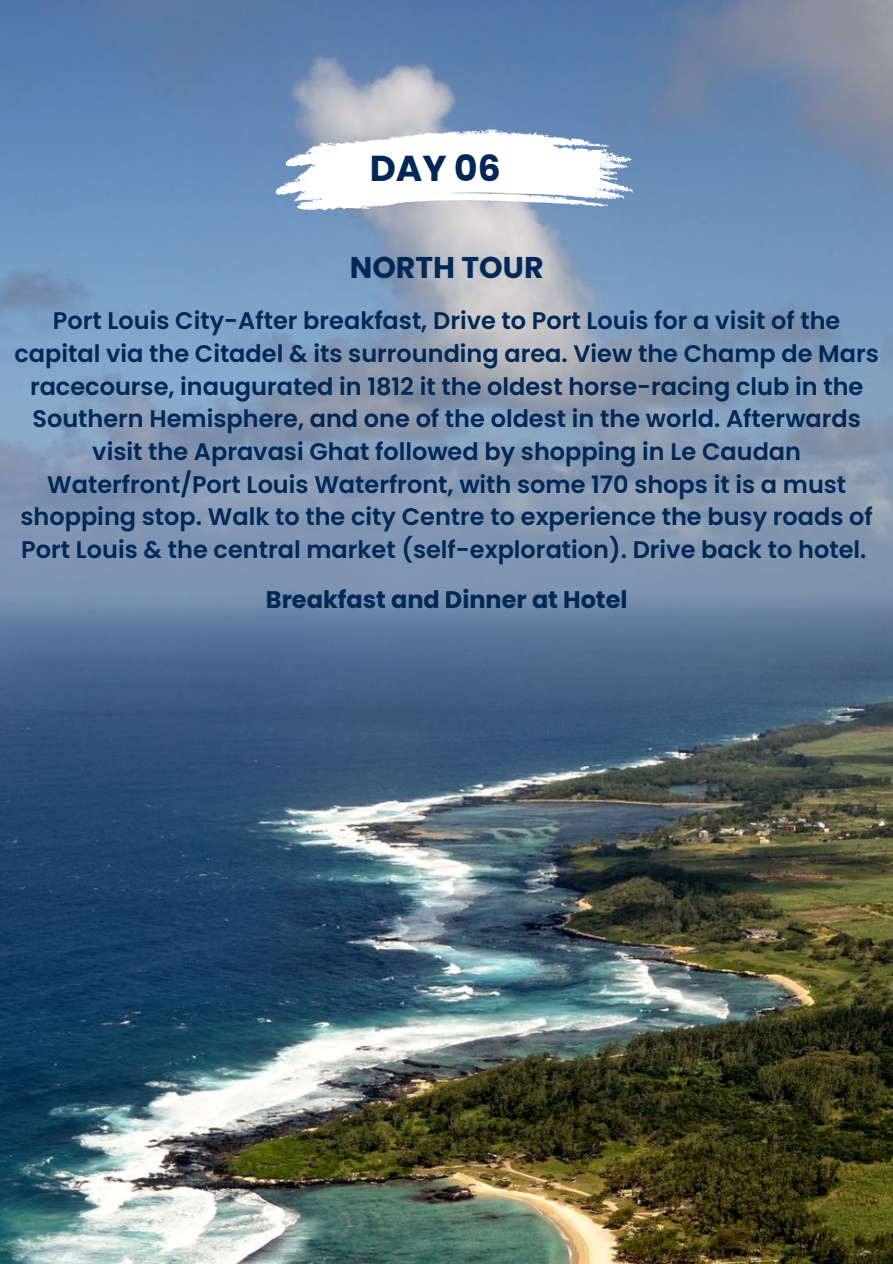
<style>
.page{position:relative;width:893px;height:1264px;background:#fff}
.page>*{position:absolute;margin:0;border:0;box-sizing:border-box;transform-origin:0 0}
.t1{font:700 36px "Poppins";color:#002857}
.t2{font:700 30px "Poppins";color:#002857}
.t3{font:600 24px/32.7px "Poppins";color:#002857;text-align:center}
.t4{font:700 24px "Poppins";color:#002857}
</style>
<div class="page">
<img style="left:0;top:0;width:892px;height:1263px">
<svg style="left:276px;top:129px;width:356px;height:82px"></svg>
<h1 class="t1" style="left:370px;top:143px;width:132px">DAY 06</h1>
<p class="t2" style="left:350px;top:246px;width:195px">NORTH TOUR</p>
<p class="t3" style="left:14px;top:304px;width:865px">Port Louis City-After breakfast, Drive to Port Louis for a visit of the capital via the Citadel &amp; its surrounding area. View the Champ de Mars racecourse, inaugurated in 1812 it the oldest horse-racing club in the Southern Hemisphere, and one of the oldest in the world. Afterwards visit the Apravasi Ghat followed by shopping in Le Caudan Waterfront/Port Louis Waterfront, with some 170 shops it is a must shopping stop. Walk to the city Centre to experience the busy roads of Port Louis &amp; the central market (self-exploration). Drive back to hotel.</p>
<p class="t4" style="left:266px;top:583px;width:363px">Breakfast and Dinner at Hotel</p>
</div>
